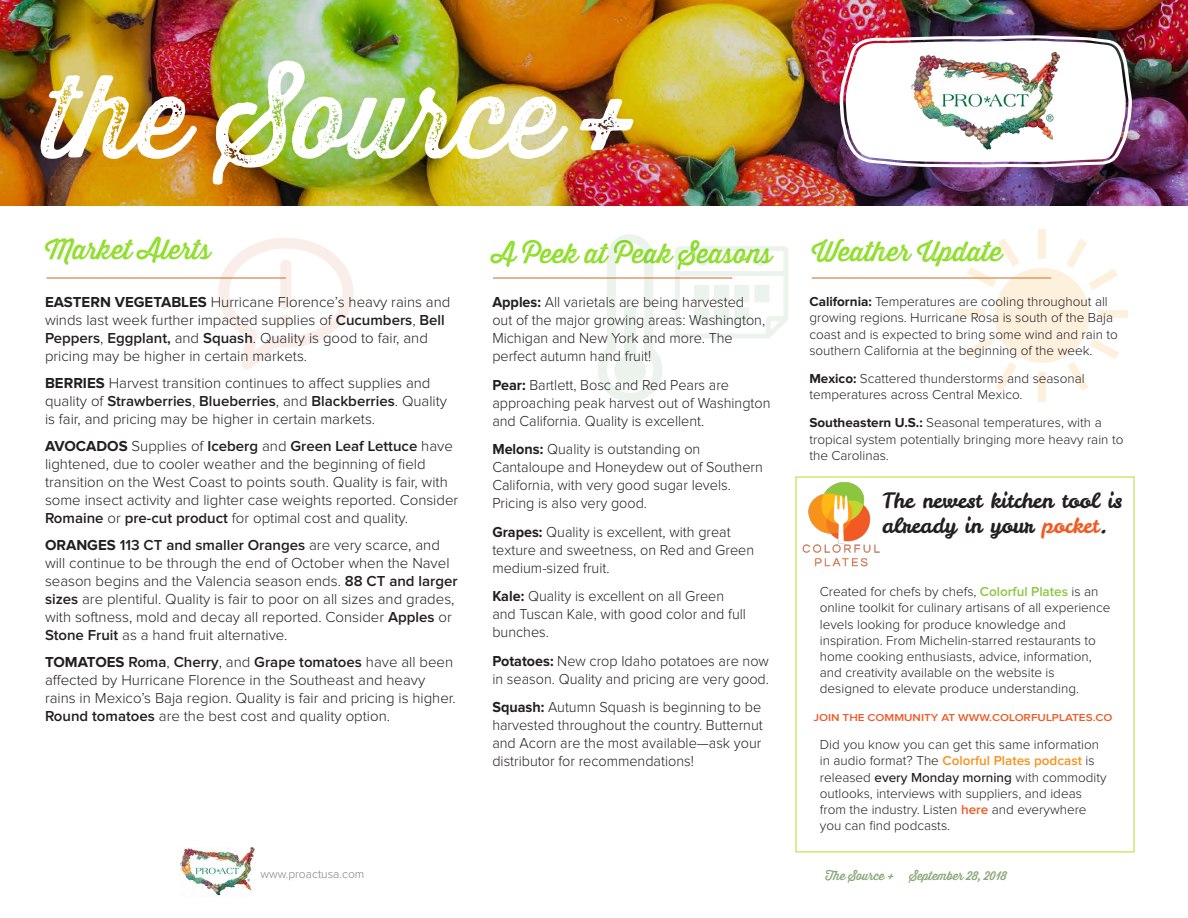
<style>
.page{position:relative;width:1188px;height:918px;background:#fff}
.page>*{position:absolute;margin:0;border:0;box-sizing:border-box;transform-origin:0 0}
.t1{font:114px "Thirsty Rough Reg Two";color:#fff}
.t2{font:27px "Thirsty Rough Reg One";color:#8fde2b}
.t3{font:21px/25.2px "Leckerli One";color:#231f20}
.t4{font:300 15px/18px "Proxima Nova";color:#231f20}
.t5{font:300 15px/18px "Proxima Nova";color:#231f20;scale:.96 1}
.t6{font:300 13.5px/16.2px "Proxima Nova";color:#231f20}
.t7{font:12px "Thirsty Rough Reg One";color:#88a678}
.t8{font:300 12px "Proxima Nova";color:#808285}
.t9{font:600 10.5px "Proxima Nova";color:#f15924;scale:1.12 1}
.s1{font-weight:700}
.s2{font-weight:600}
.s3{color:#f15a22}
.s4{font-weight:600;color:#8cc63f}
.s5{font-weight:600;color:#f7921d}
.s6{font-weight:500}
.s7{font-weight:600;color:#f15a22}
</style>
<div class="page">
<img style="left:0;top:0;width:1188px;height:206px">
<img style="left:840px;top:35px;width:292px;height:132px">
<img style="left:181px;top:847px;width:73px;height:49px">
<svg style="left:597px;top:234px;width:66px;height:168px"></svg>
<svg style="left:675px;top:246px;width:113px;height:92px"></svg>
<svg style="left:218px;top:238px;width:136px;height:132px"></svg>
<div style="left:280px;top:260px;width:12px;height:49px;background:#f9eee9;border-radius:6px"></div>
<hr style="left:46px;top:278px;width:240px;height:1px;background:#d16727">
<hr style="left:493px;top:278px;width:239px;height:1px;background:#d16727">
<hr style="left:812px;top:278px;width:239px;height:1px;background:#d16727">
<div style="left:1038px;top:230px;width:8px;height:29px;background:#fdf0dd"></div>
<div style="left:1038px;top:372px;width:7px;height:29px;background:#fdf0dd"></div>
<div style="left:1099px;top:310px;width:29px;height:8px;background:#fdf0dd"></div>
<div style="left:956px;top:309px;width:29px;height:8px;background:#fdf0dd"></div>
<svg style="left:967px;top:238px;width:53px;height:50px"></svg>
<svg style="left:1067px;top:338px;width:52px;height:53px"></svg>
<svg style="left:964px;top:337px;width:53px;height:54px"></svg>
<svg style="left:1066px;top:239px;width:52px;height:51px"></svg>
<div style="left:994px;top:268px;width:96px;height:95px;background:#fdf0dd;border-radius:50%"></div>
<img style="left:912px;top:52px;width:148px;height:99px">
<img style="left:802px;top:481px;width:78px;height:86px">
<h1 class="t1" style="left:45px;top:33px;width:599px">the Source +</h1>
<h2 class="t2" style="left:45px;top:230px;width:167px">Market Alerts</h2>
<h2 class="t2" style="left:492px;top:233px;width:281px">A Peek at Peak Seasons</h2>
<h2 class="t2" style="left:812px;top:232px;width:192px">Weather Update</h2>
<p class="t4" style="left:45px;top:294px;width:407px"><span class="s1">EASTERN VEGETABLES</span> Hurricane Florence’s heavy rains and winds last week further impacted supplies of <span class="s2">Cucumbers</span>, <span class="s2">Bell Peppers</span>, <span class="s2">Eggplant,</span> and <span class="s2">Squash</span>. Quality is good to fair, and pricing may be higher in certain markets.</p>
<p class="t4" style="left:45px;top:375px;width:404px"><span class="s1">BERRIES</span> Harvest transition continues to affect supplies and quality of <span class="s2">Strawberries</span>, <span class="s2">Blueberries</span>, and <span class="s2">Blackberries</span>. Quality is fair, and pricing may be higher in certain markets.</p>
<p class="t4" style="left:45px;top:438px;width:415px"><span class="s1">AVOCADOS</span> Supplies of <span class="s2">Iceberg</span> and <span class="s2">Green Leaf Lettuce</span> have lightened, due to cooler weather and the beginning of field transition on the West Coast to points south. Quality is fair, with some insect activity and lighter case weights reported. Consider <span class="s2">Romaine</span> or <span class="s2">pre-cut product</span> for optimal cost and quality.</p>
<p class="t4" style="left:45px;top:537px;width:414px"><span class="s1">ORANGES</span> <span class="s2">113 CT and smaller Oranges</span> are very scarce, and will continue to be through the end of October when the Navel season begins and the Valencia season ends. <span class="s2">88 CT and larger sizes</span> are plentiful. Quality is fair to poor on all sizes and grades, with softness, mold and decay all reported. Consider <span class="s2">Apples</span> or <span class="s2">Stone Fruit</span> as a hand fruit alternative.</p>
<p class="t4" style="left:45px;top:654px;width:412px"><span class="s1">TOMATOES</span> <span class="s2">Roma</span>, <span class="s2">Cherry</span>, and <span class="s2">Grape tomatoes</span> have all been affected by Hurricane Florence in the Southeast and heavy rains in Mexico’s Baja region. Quality is fair and pricing is higher.<br><span class="s2">Round tomatoes</span> are the best cost and quality option.</p>
<p class="t5" style="left:492px;top:294px;width:286px"><span class="s1">Apples:</span> All varietals are being harvested out of the major growing areas: Washington, Michigan and New York and more. The perfect autumn hand fruit!</p>
<p class="t5" style="left:492px;top:376px;width:291px"><span class="s1">Pear:</span> Bartlett, Bosc and Red Pears are approaching peak harvest out of Washington and California. Quality is excellent.</p>
<p class="t5" style="left:492px;top:441px;width:283px"><span class="s1">Melons:</span> Quality is outstanding on Cantaloupe and Honeydew out of Southern California, with very good sugar levels.<br>Pricing is also very good.</p>
<p class="t5" style="left:492px;top:523px;width:274px"><span class="s1">Grapes:</span> Quality is excellent, with great texture and sweetness, on Red and Green medium-sized fruit.</p>
<p class="t5" style="left:492px;top:588px;width:266px"><span class="s1">Kale:</span> Quality is excellent on all Green and Tuscan Kale, with good color and full bunches.</p>
<p class="t5" style="left:492px;top:652px;width:290px"><span class="s1">Potatoes:</span> New crop Idaho potatoes are now in season. Quality and pricing are very good.</p>
<p class="t5" style="left:492px;top:699px;width:283px;text-align:justify"><span class="s1">Squash:</span> Autumn Squash is beginning to be harvested throughout the country. Butternut and Acorn are the most available—ask your distributor for recommendations!</p>
<p class="t6" style="left:809px;top:294px;width:310px"><span class="s1">California:</span> Temperatures are cooling throughout all growing regions. Hurricane Rosa is south of the Baja coast and is expected to bring some wind and rain to southern California at the beginning of the week.</p>
<p class="t6" style="left:809px;top:371px;width:277px"><span class="s1">Mexico:</span> Scattered thunderstorms and seasonal temperatures across Central Mexico.</p>
<p class="t6" style="left:809px;top:415px;width:316px"><span class="s1">Southeastern U.S.:</span> Seasonal temperatures, with a tropical system potentially bringing more heavy rain to the Carolinas.</p>
<h3 class="t3" style="left:882px;top:487px;width:242px">The newest kitchen tool is already in your <span class="s3">pocket</span>.</h3>
<p class="t6" style="left:820px;top:584px;width:292px">Created for chefs by chefs, <span class="s4">Colorful Plates</span> is an online toolkit for culinary artisans of all experience levels looking for produce knowledge and inspiration. From Michelin-starred restaurants to home cooking enthusiasts, advice, information, and creativity available on the website is designed to elevate produce understanding.</p>
<p class="t9" style="left:813px;top:713px;width:269px">JOIN THE COMMUNITY AT WWW.COLORFULPLATES.CO</p>
<p class="t6" style="left:820px;top:737px;width:288px">Did you know you can get this same information in audio format? The <span class="s5">Colorful Plates podcast</span> is released <span class="s6">every Monday morning</span> with commodity outlooks, interviews with suppliers, and ideas from the industry. Listen <span class="s7">here</span> and everywhere you can find podcasts.</p>
<p class="t8" style="left:260px;top:868px;width:105px">www.proactusa.com</p>
<p class="t7" style="left:826px;top:867px;width:71px">The Source +</p>
<p class="t7" style="left:910px;top:867px;width:99px">September 28, 2018</p>
</div>
